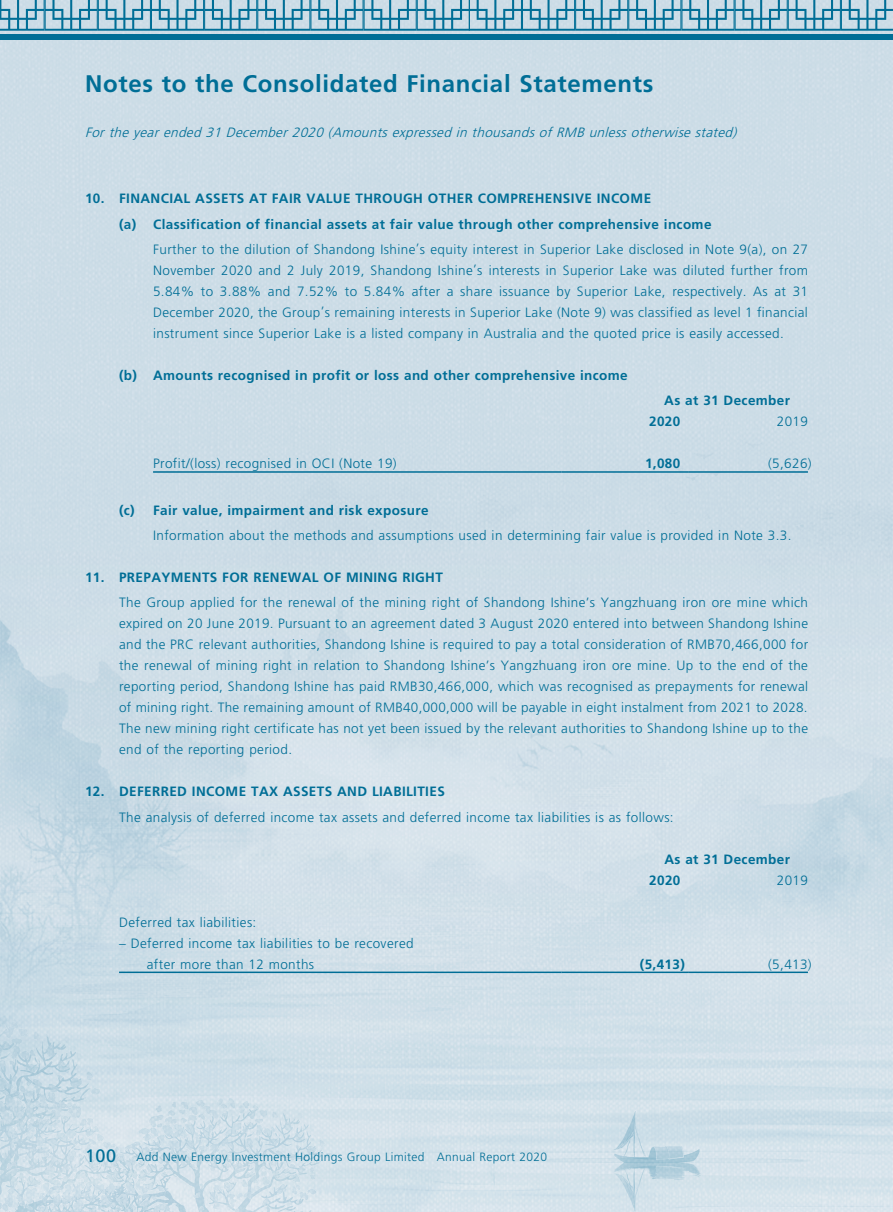
<style>
.page{position:relative;width:893px;height:1212px;background:#fff}
.page>*{position:absolute;margin:0;border:0;box-sizing:border-box;transform-origin:0 0}
.t1{font:700 24px "Frutiger LT Std";letter-spacing:.03em;color:#006e96}
.t2{font:300 13.5px/21px "Frutiger LT Std";letter-spacing:.03em;color:#006e96;text-align:justify}
.t3{font:700 13.5px/21px "Frutiger LT Std";letter-spacing:.03em;color:#006e96}
.t4{font:italic 300 13.5px "Frutiger LT Std";color:#006e96}
.t5{font:300 12px "Frutiger LT Std";letter-spacing:.03em;color:#006e96}
.s1{font-weight:400;font-size:18px}
</style>
<div class="page">
<img style="left:0;top:31px;width:893px;height:1181px">
<div style="left:417px;top:34px;width:53px;height:6px;background:#006e96"></div>
<div style="left:364px;top:34px;width:53px;height:6px;background:#006e96"></div>
<div style="left:310px;top:34px;width:54px;height:6px;background:#006e96"></div>
<div style="left:257px;top:34px;width:53px;height:6px;background:#006e96"></div>
<div style="left:204px;top:34px;width:53px;height:6px;background:#006e96"></div>
<div style="left:151px;top:34px;width:53px;height:6px;background:#006e96"></div>
<div style="left:98px;top:34px;width:53px;height:6px;background:#006e96"></div>
<div style="left:45px;top:34px;width:53px;height:6px;background:#006e96"></div>
<div style="left:0;top:34px;width:45px;height:6px;background:#006e96"></div>
<div style="left:841px;top:34px;width:52px;height:6px;background:#006e96"></div>
<div style="left:788px;top:34px;width:53px;height:6px;background:#006e96"></div>
<div style="left:735px;top:34px;width:53px;height:6px;background:#006e96"></div>
<div style="left:681px;top:34px;width:54px;height:6px;background:#006e96"></div>
<div style="left:628px;top:34px;width:53px;height:6px;background:#006e96"></div>
<div style="left:575px;top:34px;width:53px;height:6px;background:#006e96"></div>
<div style="left:522px;top:34px;width:53px;height:6px;background:#006e96"></div>
<div style="left:469px;top:34px;width:53px;height:6px;background:#006e96"></div>
<svg style="left:0;top:0;width:893px;height:31px"></svg>
<hr style="left:153px;top:471px;width:408px;height:2px;background:#006e96">
<hr style="left:561px;top:471px;width:128px;height:2px;background:#006e96">
<hr style="left:689px;top:471px;width:119px;height:2px;background:#006e96">
<hr style="left:119px;top:971px;width:442px;height:2px;background:#006e96">
<hr style="left:561px;top:971px;width:128px;height:2px;background:#006e96">
<hr style="left:689px;top:971px;width:119px;height:2px;background:#006e96">
<h1 class="t1" style="left:85px;top:69px;width:570px">Notes to the Consolidated Financial Statements</h1>
<p class="t4" style="left:85px;top:125px;width:657px">Forthe yearended 31 December2020 (Amountsexpressed in thousandsofRMB unlessotherwise stated)</p>
<p class="t3" style="left:119px;top:186px;width:594px;line-height:25.2px;text-indent:-34px">10. FINANCIAL ASSETS AT FAIR VALUE THROUGH OTHER COMPREHENSIVE INCOME<br>(a) Classification of financial assets at fair value through other comprehensive income</p>
<p class="t2" style="left:153px;top:239px;width:657px">Further to the dilution of Shandong Ishine’s equity interest in Superior Lake disclosed in Note 9(a), on 27<br>November 2020 and 2 July 2019, Shandong Ishine’s interests in Superior Lake was diluted further from 5.84% to 3.88% and 7.52% to 5.84% after a share issuance by Superior Lake, respectively. As at 31<br>December 2020, the Group’s remaining interests in Superior Lake (Note 9) was classified as level 1 financial instrument since Superior Lake is a listed company in Australia and the quoted price is easily accessed.</p>
<p class="t3" style="left:119px;top:365px;width:510px">(b) Amounts recognised in profit or loss and other comprehensive income</p>
<p class="t3" style="left:649px;top:390px;width:142px;text-indent:15px">As at 31 December<br>2020</p>
<p class="t2" style="left:777px;top:411px;width:33px">2019</p>
<p class="t2" style="left:153px;top:453px;width:245px">Profit/(loss) recognised in OCI (Note 19)</p>
<p class="t3" style="left:645px;top:453px;width:37px">1,080</p>
<p class="t2" style="left:768px;top:453px;width:45px">(5,626)</p>
<p class="t3" style="left:119px;top:500px;width:311px">(c) Fair value, impairment and risk exposure</p>
<p class="t2" style="left:153px;top:525px;width:640px">Information about the methods and assumptions used in determining fair value is provided in Note 3.3.</p>
<p class="t3" style="left:85px;top:567px;width:359px">11. PREPAYMENTS FOR RENEWAL OF MINING RIGHT</p>
<p class="t2" style="left:119px;top:592px;width:691px">The Group applied for the renewal of the mining right of Shandong Ishine’s Yangzhuang iron ore mine which expired on 20 June 2019. Pursuant to an agreement dated 3 August 2020 entered into between Shandong Ishine and the PRC relevant authorities, Shandong Ishine is required to pay a total consideration of RMB70,466,000 for the renewal of mining right in relation to Shandong Ishine’s Yangzhuang iron ore mine. Up to the end of the reporting period, Shandong Ishine has paid RMB30,466,000, which was recognised as prepayments for renewal of mining right. The remaining amount of RMB40,000,000 will be payable in eight instalment from 2021 to 2028.<br>The new mining right certificate has not yet been issued by the relevant authorities to Shandong Ishine up to the end of the reporting period.</p>
<p class="t3" style="left:85px;top:781px;width:361px">12. DEFERRED INCOME TAX ASSETS AND LIABILITIES</p>
<p class="t2" style="left:119px;top:807px;width:556px">The analysis of deferred income tax assets and deferred income tax liabilities is as follows:</p>
<p class="t3" style="left:649px;top:848px;width:142px;text-indent:15px">As at 31 December<br>2020</p>
<p class="t2" style="left:777px;top:870px;width:33px">2019</p>
<p class="t2" style="left:119px;top:912px;width:139px">Deferred tax liabilities:</p>
<p class="t2" style="left:147px;top:933px;width:268px;text-indent:-28px">– Deferred income tax liabilities to be recovered after more than 12 months</p>
<p class="t5" style="left:85px;top:1150px;width:464px"><span class="s1">100</span> Add New Energy Investment Holdings Group Limited Annual Report 2020</p>
<p class="t3" style="left:640px;top:953px;width:47px">(5,413)</p>
<p class="t2" style="left:768px;top:954px;width:45px">(5,413)</p>
</div>
